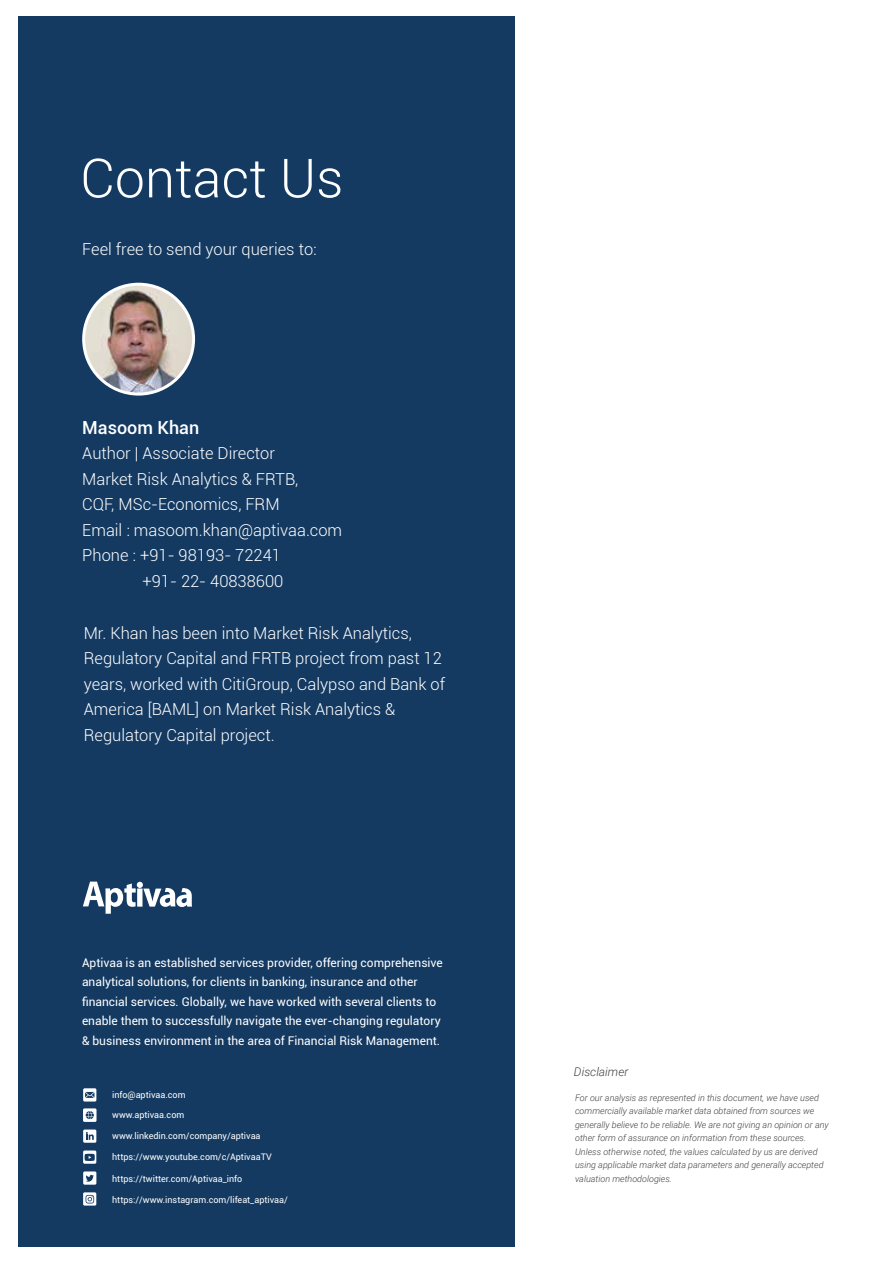
<style>
.page{position:relative;width:893px;height:1263px;background:#fff}
.page>*{position:absolute;margin:0;border:0;box-sizing:border-box;transform-origin:0 0}
.t1{font:300 54px "Roboto";color:#fff}
.t2{font:500 18px "Roboto";color:#fff}
.t3{font:300 16.5px/25.5px "Roboto";color:#fff}
.t4{font:12px/19.5px "Roboto";color:#fff}
.t5{font:italic 300 12px "Roboto";color:#414042}
.t6{font:italic 300 9px/13.5px "Roboto";color:#414042}
.t7{font:9px/19.4px "Roboto";color:#fff}
</style>
<div class="page">
<div style="left:18px;top:16px;width:497px;height:1231px;background:#143a62"></div>
<svg style="left:83px;top:881px;width:109px;height:33px"></svg>
<svg style="left:83px;top:1088px;width:13px;height:13px"></svg>
<svg style="left:85px;top:1092px;width:9px;height:6px"></svg>
<div style="left:83px;top:1108px;width:14px;height:14px;background:#fff;border-radius:2px"></div>
<svg style="left:86px;top:1111px;width:8px;height:8px"></svg>
<div style="left:83px;top:1171px;width:13px;height:14px;background:#fff;border-radius:2px"></div>
<svg style="left:86px;top:1175px;width:8px;height:7px"></svg>
<svg style="left:83px;top:1150px;width:13px;height:14px"></svg>
<svg style="left:85px;top:1154px;width:10px;height:7px"></svg>
<div style="left:83px;top:1129px;width:13px;height:14px;background:#fff;border-radius:2px"></div>
<svg style="left:86px;top:1132px;width:8px;height:8px"></svg>
<svg style="left:83px;top:1192px;width:13px;height:13px"></svg>
<svg style="left:86px;top:1195px;width:8px;height:8px"></svg>
<img style="left:82px;top:283px;width:113px;height:113px">
<h1 class="t1" style="left:80px;top:141px;width:265px">Contact Us</h1>
<p class="t3" style="left:82px;top:236px;width:236px">Feel free to send your queries to:</p>
<p class="t2" style="left:82px;top:415px;width:118px">Masoom Khan</p>
<p class="t3" style="left:82px;top:440px;width:194px">Author | Associate Director</p>
<p class="t3" style="left:82px;top:466px;width:218px">Market Risk Analytics &amp; FRTB,</p>
<p class="t3" style="left:82px;top:491px;width:199px">CQF, MSc-Economics, FRM</p>
<p class="t3" style="left:82px;top:517px;width:261px">Email : masoom.khan@aptivaa.com</p>
<p class="t3" style="left:82px;top:542px;width:200px">Phone : +91- 98193- 72241</p>
<p class="t3" style="left:142px;top:568px;width:142px">+91- 22- 40838600</p>
<p class="t3" style="left:84px;top:619px;width:363px">Mr. Khan has been into Market Risk Analytics, Regulatory Capital and FRTB project from past 12 years, worked with CitiGroup, Calypso and Bank of America [BAML] on Market Risk Analytics &amp; Regulatory Capital project.</p>
<p class="t4" style="left:82px;top:952px;width:362px">Aptivaa is an established services provider, offering comprehensive analytical solutions, for clients in banking, insurance and other financial services. Globally, we have worked with several clients to enable them to successfully navigate the ever-changing regulatory &amp; business environment in the area of Financial Risk Management.</p>
<p class="t7" style="left:112px;top:1085px;width:75px">info@aptivaa.com www.aptivaa.com</p>
<p class="t7" style="left:112px;top:1126px;width:150px">www.linkedin.com/company/aptivaa</p>
<p class="t7" style="left:112px;top:1147px;width:161px">https://www.youtube.com/c/AptivaaTV</p>
<p class="t7" style="left:112px;top:1169px;width:132px">https://twitter.com/Aptivaa_info</p>
<p class="t7" style="left:112px;top:1189px;width:177px">https://www.instagram.com/lifeat_aptivaa/</p>
<p class="t5" style="left:574px;top:1063px;width:56px">Disclaimer</p>
<p class="t6" style="left:575px;top:1090px;width:255px">For our analysis as represented in this document, we have used commercially available market data obtained from sources we generally believe to be reliable. We are not giving an opinion or any other form of assurance on information from these sources.<br>Unless otherwise noted, the values calculated by us are derived using applicable market data parameters and generally accepted valuation methodologies.</p>
</div>
